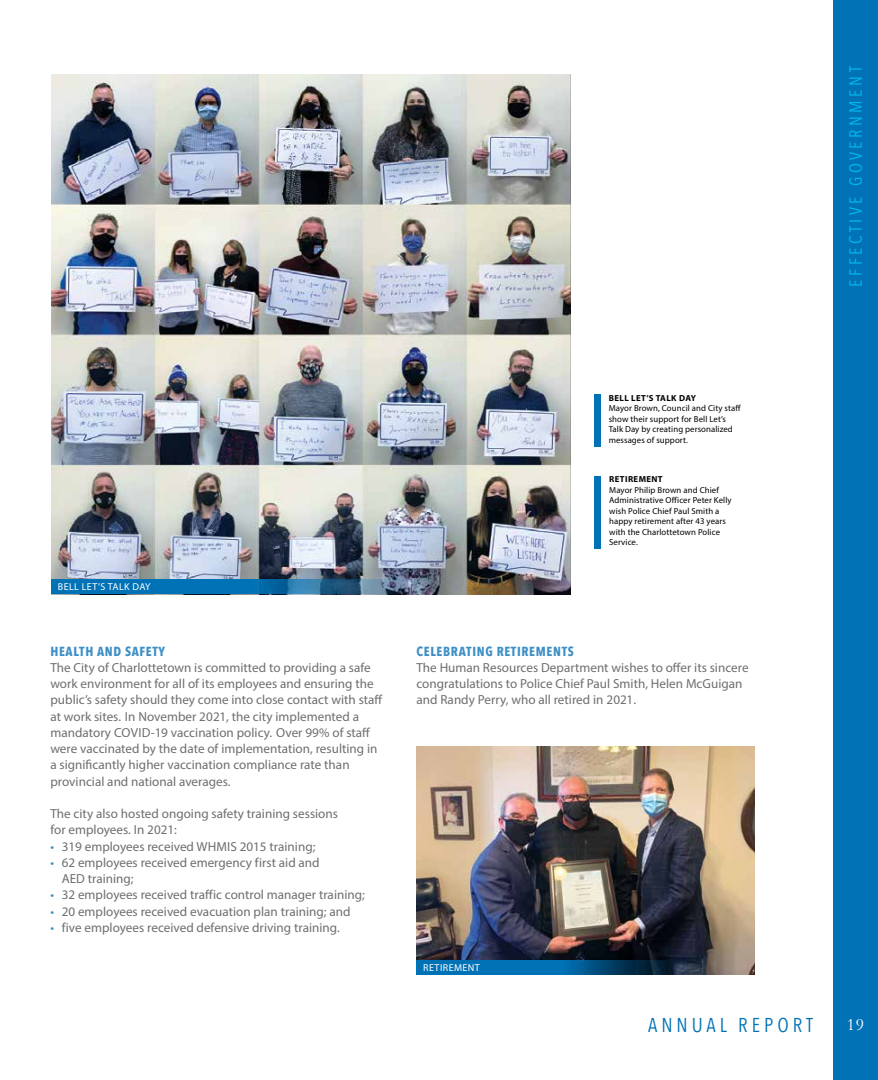
<style>
.page{position:relative;width:878px;height:1080px;background:#fff}
.page>*{position:absolute;margin:0;border:0;box-sizing:border-box;transform-origin:0 0}
.t1{font:20px "Avenir Next Condensed";letter-spacing:.2em;color:#0072b5}
.t2{font:17.5px "Avenir Next Condensed";letter-spacing:.2em;color:#00b9f1}
.t3{font:17.5px "Garamond";color:#fff}
.t4{font:13.12px/16.2px "Myriad Pro";color:#6d6e71}
.t5{font:700 13.12px "Avenir Next Condensed";letter-spacing:.05em;color:#3d8fc6}
.t6{font:10px "Myriad Pro";letter-spacing:.045em;color:#fff}
.t7{font:8.75px/10.5px "Myriad Pro";letter-spacing:.01em;color:#000}
.t8{font:700 8.75px "Myriad Pro";letter-spacing:.045em;color:#000}
.s1{color:#3d8fc6}
</style>
<div class="page">
<div style="left:832px;top:0;width:46px;height:1080px;background:#0072b5"></div>
<img style="left:51px;top:75px;width:520px;height:519px">
<img style="left:51px;top:580px;width:458px;height:14px">
<img style="left:416px;top:746px;width:338px;height:214px">
<svg style="left:416px;top:960px;width:338px;height:15px;background:#195c86"></svg>
<div style="left:594px;top:476px;width:6px;height:73px;background:#0072b5"></div>
<div style="left:594px;top:394px;width:6px;height:53px;background:#0072b5"></div>
<h2 class="t2" style="left:840px;top:287px;width:222px;rotate:-90deg">EFFECTIVE GOVERNMENT</h2>
<p class="t6" style="left:58px;top:581px;width:94px">BELL LET’S TALK DAY</p>
<p class="t5" style="left:50px;top:643px;width:116px">HEALTH AND SAFETY</p>
<p class="t4" style="left:50px;top:659px;width:334px">The City of Charlottetown is committed to providing a safe work environment for all of its employees and ensuring the public’s safety should they come into close contact with staff at work sites. In November 2021, the city implemented a mandatory COVID-19 vaccination policy. Over 99% of staff were vaccinated by the date of implementation, resulting in a significantly higher vaccination compliance rate than provincial and national averages.</p>
<p class="t4" style="left:50px;top:805px;width:289px">The city also hosted ongoing safety training sessions for employees. In 2021:</p>
<p class="t4" style="left:50px;top:838px;width:266px"><span class="s1">•</span> 319 employees received WHMIS 2015 training;</p>
<p class="t4" style="left:62px;top:854px;width:259px;text-indent:-11px"><span class="s1">•</span> 62 employees received emergency first aid and<br>AED training;</p>
<p class="t4" style="left:50px;top:887px;width:316px"><span class="s1">•</span> 32 employees received traffic control manager training;</p>
<p class="t4" style="left:50px;top:903px;width:301px"><span class="s1">•</span> 20 employees received evacuation plan training; and</p>
<p class="t4" style="left:50px;top:919px;width:291px"><span class="s1">•</span> five employees received defensive driving training.</p>
<p class="t8" style="left:608px;top:392px;width:89px">BELL LET’S TALK DAY</p>
<p class="t7" style="left:608px;top:403px;width:134px">Mayor Brown, Council and City staff show their support for Bell Let’s<br>Talk Day by creating personalized messages of support.</p>
<p class="t8" style="left:609px;top:473px;width:55px">RETIREMENT</p>
<p class="t7" style="left:609px;top:484px;width:124px">Mayor Philip Brown and Chief<br>Administrative Officer Peter Kelly wish Police Chief Paul Smith a happy retirement after 43 years with the Charlottetown Police<br>Service.</p>
<p class="t5" style="left:416px;top:643px;width:159px">CELEBRATING RETIREMENTS</p>
<p class="t4" style="left:416px;top:659px;width:333px">The Human Resources Department wishes to offer its sincere congratulations to Police Chief Paul Smith, Helen McGuigan and Randy Perry, who all retired in 2021.</p>
<p class="t6" style="left:423px;top:961px;width:58px">RETIREMENT</p>
<h1 class="t1" style="left:648px;top:1008px;width:166px">ANNUAL REPORT</h1>
<h2 class="t3" style="left:846px;top:1014px;width:19px">19</h2>
</div>
